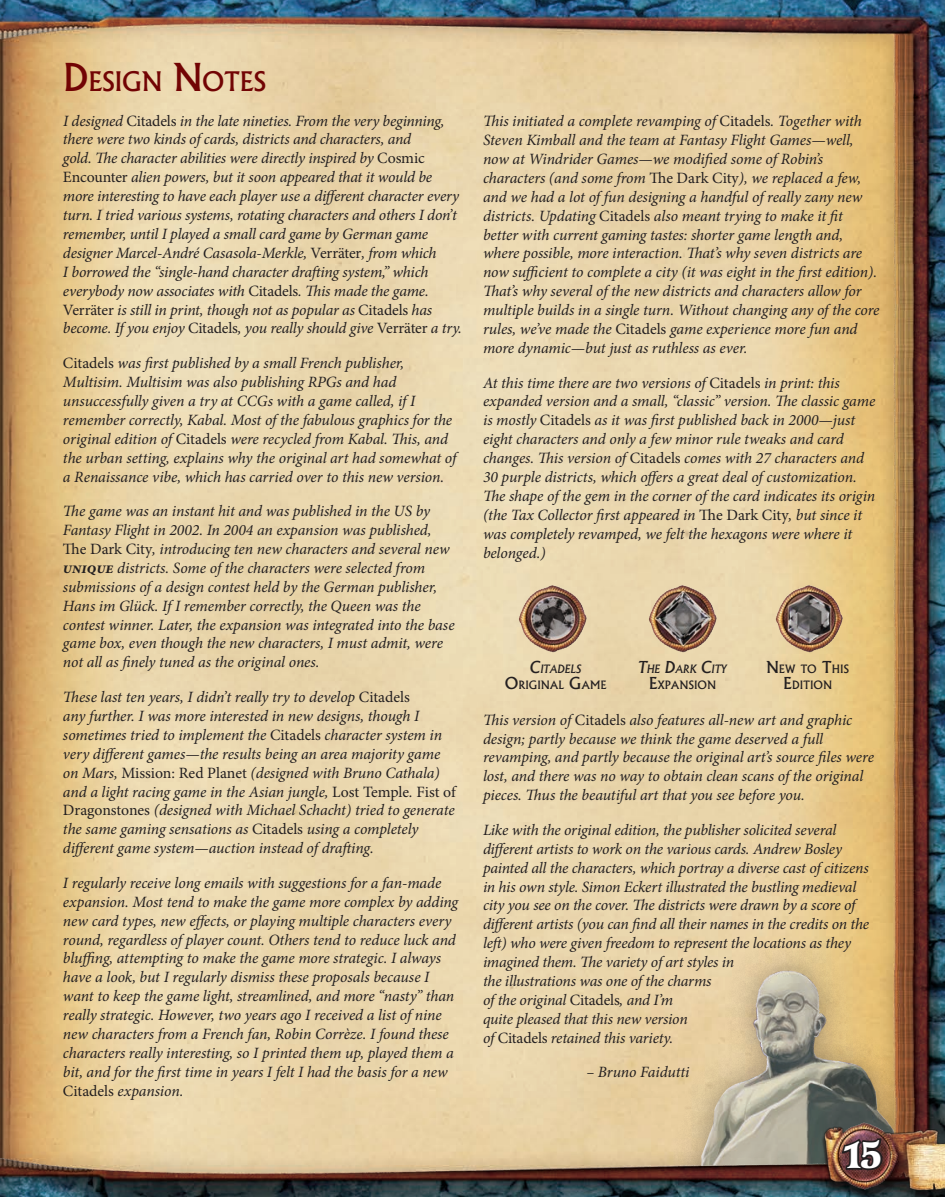
<style>
.page{position:relative;width:945px;height:1197px;background:#fff}
.page>*{position:absolute;margin:0;border:0;box-sizing:border-box;transform-origin:0 0}
.Page_Numbers{font:700 38.5px "Latienne URW";color:#fff}
.Heading_1{font:500 25.72px "Albertus";letter-spacing:-.02em;color:#720404}
.Flavor{font:italic 15.75px/18.9px "Minion Pro";letter-spacing:-.01em;color:#231f20}
.t1{font:500 11.03px/15.8px "Albertus";color:#231f20;text-align:center}
.t2{font:italic 500 11.03px/15.8px "Albertus";color:#231f20;text-align:center}
.s1{font-size:36.75px}
.s2{font-style:normal}
.s3{font-weight:700}
.s4{font-style:italic;font-size:15.75px}
.s5{font-style:italic}
.s6{font-size:15.75px}
.s7{font-style:normal;font-size:15.75px}
</style>
<div class="page">
<img style="left:0;top:0;width:945px;height:1197px">
<div style="left:671px;top:939px;width:257px;height:258px;background:#231f20;opacity:.4"></div>
<img style="left:697px;top:963px;width:203px;height:234px">
<img style="left:516px;top:583px;width:76px;height:71px">
<img style="left:645px;top:583px;width:76px;height:71px">
<img style="left:772px;top:583px;width:76px;height:71px">
<svg style="left:839px;top:1135px;width:45px;height:37px;background:#4e3332"></svg>
<p class="Heading_1" style="left:63px;top:66px;width:205px"><span class="s1">D</span> ESIGN <span class="s1">N</span>OTES</p>
<p class="Flavor" style="left:63px;top:111px;width:401px">I designed <span class="s2">Citadels</span> in the late nineties. From the very beginning, there were two kinds of cards, districts and characters, and<br>gold. The character abilities were directly inspired by <span class="s2">Cosmic Encounter</span> alien powers, but it soon appeared that it would be more interesting to have each player use a different character every turn. I tried various systems, rotating characters and others I don’t remember, until I played a small card game by German game designer Marcel-André Casasola-Merkle, <span class="s2">Verräter</span>, from which<br>I borrowed the “single-hand character drafting system,” which everybody now associates with <span class="s2">Citadels</span>. This made the game.<br><span class="s2">Verräter</span> is still in print, though not as popular as <span class="s2">Citadels</span> has become. If you enjoy <span class="s2">Citadels</span>, you really should give <span class="s2">Verräter</span> a try.</p>
<p class="Flavor" style="left:63px;top:354px;width:395px"><span class="s2">Citadels</span> was first published by a small French publisher, Multisim. Multisim was also publishing RPGs and had unsuccessfully given a try at CCGs with a game called, if I remember correctly, Kabal. Most of the fabulous graphics for the original edition of <span class="s2">Citadels</span> were recycled from Kabal. This, and the urban setting, explains why the original art had somewhat of a Renaissance vibe, which has carried over to this new version.</p>
<p class="Flavor" style="left:63px;top:502px;width:393px">The game was an instant hit and was published in the US by Fantasy Flight in 2002. In 2004 an expansion was published, <span class="s2">The Dark City</span>, introducing ten new characters and several new <span class="s3">unique</span> districts. Some of the characters were selected from submissions of a design contest held by the German publisher, Hans im Glück. If I remember correctly, the Queen was the contest winner. Later, the expansion was integrated into the base game box, even though the new characters, I must admit, were not all as finely tuned as the original ones.</p>
<p class="Flavor" style="left:63px;top:688px;width:394px">These last ten years, I didn’t really try to develop <span class="s2">Citadels<br></span>any further. I was more interested in new designs, though I sometimes tried to implement the <span class="s2">Citadels</span> character system in very different games—the results being an area majority game on Mars, <span class="s2">Mission: Red Planet</span> (designed with Bruno Cathala) and a light racing game in the Asian jungle, <span class="s2">Lost Temple</span>. <span class="s2">Fist of Dragonstones</span> (designed with Michael Schacht) tried to generate the same gaming sensations as <span class="s2">Citadels</span> using a completely different game system—auction instead of drafting.</p>
<p class="Flavor" style="left:63px;top:873px;width:397px">I regularly receive long emails with suggestions for a fan-made expansion. Most tend to make the game more complex by adding new card types, new effects, or playing multiple characters every round, regardless of player count. Others tend to reduce luck and bluffing, attempting to make the game more strategic. I always have a look, but I regularly dismiss these proposals because I want to keep the game light, streamlined, and more “nasty” than really strategic. However, two years ago I received a list of nine new characters from a French fan, Robin Corrèze. I found these characters really interesting, so I printed them up, played them a bit, and for the first time in years I felt I had the basis for a new <span class="s2">Citadels</span> expansion.</p>
<p class="Flavor" style="left:483px;top:112px;width:398px">This initiated a complete revamping of <span class="s2">Citadels</span>. Together with Steven Kimball and the team at Fantasy Flight Games—well, now at Windrider Games—we modified some of Robin’s characters (and some from <span class="s2">The Dark City</span>), we replaced a few, and we had a lot of fun designing a handful of really zany new districts. Updating <span class="s2">Citadels</span> also meant trying to make it fit better with current gaming tastes: shorter game length and, where possible, more interaction. That’s why seven districts are now sufficient to complete a city (it was eight in the first edition).<br>That’s why several of the new districts and characters allow for multiple builds in a single turn. Without changing any of the core rules, we’ve made the <span class="s2">Citadels</span> game experience more fun and more dynamic—but just as ruthless as ever.</p>
<p class="Flavor" style="left:483px;top:373px;width:394px">At this time there are two versions of <span class="s2">Citadels</span> in print: this expanded version and a small, “classic” version. The classic game is mostly <span class="s2">Citadels</span> as it was first published back in 2000—just eight characters and only a few minor rule tweaks and card changes. This version of <span class="s2">Citadels</span> comes with 27 characters and 30 purple districts, which offers a great deal of customization.<br>The shape of the gem in the corner of the card indicates its origin (the Tax Collector first appeared in <span class="s2">The Dark City</span>, but since it was completely revamped, we felt the hexagons were where it belonged.)</p>
<p class="t1" style="left:505px;top:661px;width:103px"><span class="s4">C</span><span class="s5">ITADELS<br></span><span class="s6">O</span>RIGINAL <span class="s6">G</span>AME</p>
<p class="t2" style="left:638px;top:661px;width:90px"><span class="s6">T</span>HE <span class="s6">D</span>ARK <span class="s6">C</span>ITY<br><span class="s7">E</span><span class="s2">XPANSION</span></p>
<p class="t1" style="left:766px;top:661px;width:84px"><span class="s6">N</span>EW TO <span class="s6">T</span>HIS<br><span class="s6">E</span>DITION</p>
<p class="Flavor" style="left:483px;top:710px;width:392px">This version of <span class="s2">Citadels</span> also features all-new art and graphic design; partly because we think the game deserved a full revamping, and partly because the original art’s source files were lost, and there was no way to obtain clean scans of the original pieces. Thus the beautiful art that you see before you.</p>
<p class="Flavor" style="left:483px;top:820px;width:388px">Like with the original edition, the publisher solicited several different artists to work on the various cards. Andrew Bosley painted all the characters, which portray a diverse cast of citizens in his own style. Simon Eckert illustrated the bustling medieval city you see on the cover. The districts were drawn by a score of different artists (you can find all their names in the credits on the left) who were given freedom to represent the locations as they imagined them. The variety of art styles in<br>the illustrations was one of the charms<br>of the original <span class="s2">Citadels</span>, and I’m<br>quite pleased that this new version<br>of <span class="s2">Citadels</span> retained this variety.</p>
<p class="Flavor" style="left:586px;top:1063px;width:105px">– Bruno Faidutti</p>
<p class="Page_Numbers" style="left:841px;top:1130px;width:44px">15</p>
</div>
